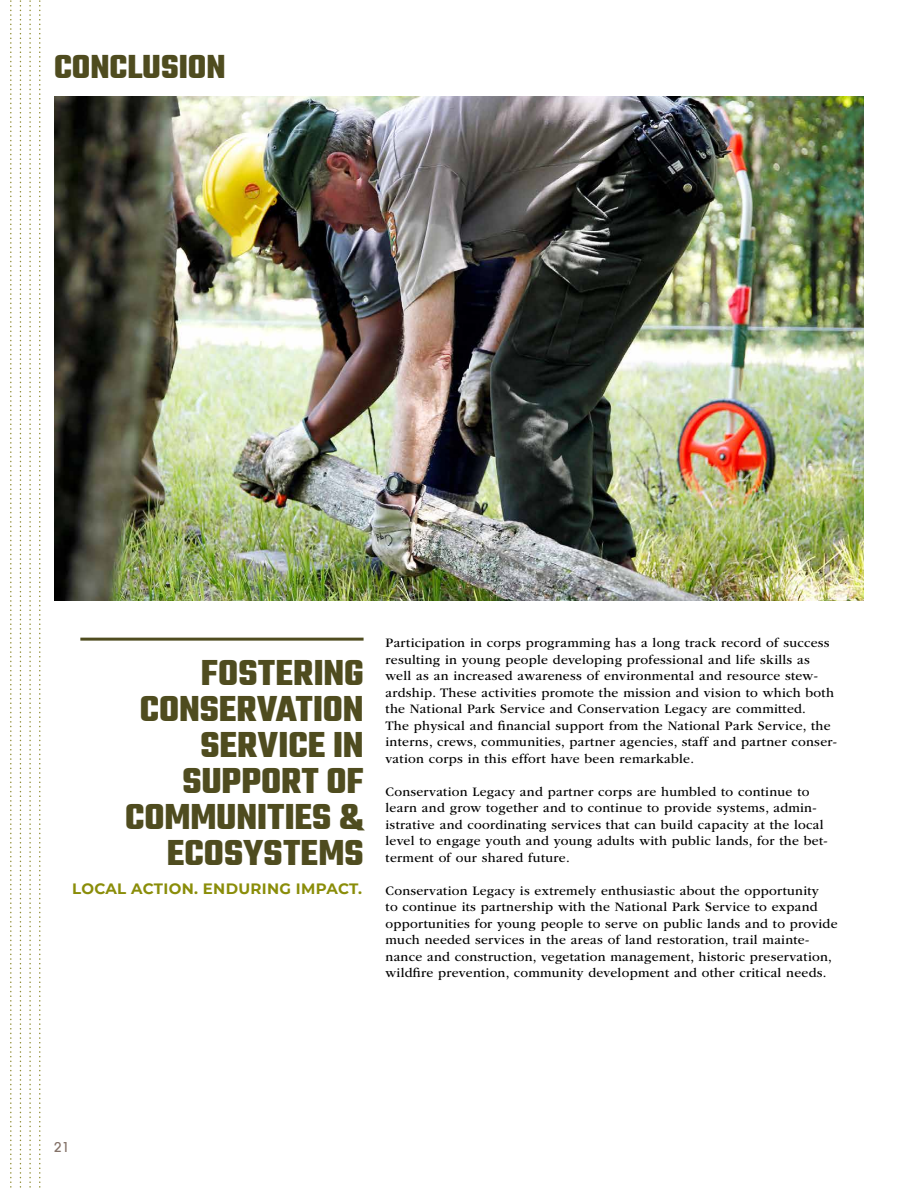
<style>
.page{position:relative;width:918px;height:1188px;background:#fff}
.page>*{position:absolute;margin:0;border:0;box-sizing:border-box;transform-origin:0 0}
.t1{font:700 39px/36px "Teko";color:#4f4c1f;text-align:right}
.t2{font:700 36px "Teko";color:#4f4c1f}
.t3{font:700 15px "Montserrat";letter-spacing:.02em;color:#8a8d09}
.t4{font:13.5px/16.5px "ITC Garamond Std";letter-spacing:.02em;color:#000}
.t5{font:500 13.5px "Avant Garde";color:#503629}
</style>
<div class="page">
<svg style="left:10px;top:0;width:2px;height:1188px"></svg>
<svg style="left:20px;top:0;width:1px;height:1188px"></svg>
<svg style="left:29px;top:0;width:2px;height:1188px"></svg>
<svg style="left:39px;top:0;width:2px;height:1188px"></svg>
<hr style="left:80px;top:638px;width:284px;height:3px;background:#4f4c1f">
<img style="left:54px;top:96px;width:810px;height:504px">
<h2 class="t2" style="left:54px;top:43px;width:173px">CONCLUSION</h2>
<h1 class="t1" style="left:125px;top:658px;width:240px">FOSTERING<br>CONSERVATION<br>SERVICE IN<br>SUPPORT OF<br>COMMUNITIES &amp;<br>ECOSYSTEMS</h1>
<p class="t3" style="left:72px;top:878px;width:291px">LOCAL ACTION. ENDURING IMPACT.</p>
<p class="t4" style="left:386px;top:635px;width:453px">Participation in corps programming has a long track record of success resulting in young people developing professional and life skills as well as an increased awareness of environmental and resource stew&shy;ardship. These activities promote the mission and vision to which both the National Park Service and Conservation Legacy are committed.<br>The physical and financial support from the National Park Service, the interns, crews, communities, partner agencies, staff and partner conser&shy;vation corps in this effort have been remarkable.</p>
<p class="t4" style="left:386px;top:783px;width:444px">Conservation Legacy and partner corps are humbled to continue to learn and grow together and to continue to provide systems, admin&shy;istrative and coordinating services that can build capacity at the local level to engage youth and young adults with public lands, for the bet&shy;terment of our shared future.</p>
<p class="t4" style="left:386px;top:882px;width:454px">Conservation Legacy is extremely enthusiastic about the opportunity<br>to continue its partnership with the National Park Service to expand opportunities for young people to serve on public lands and to provide much needed services in the areas of land restoration, trail mainte&shy;nance and construction, vegetation management, historic preservation, wildfire prevention, community development and other critical needs.</p>
<p class="t5" style="left:54px;top:1139px;width:17px">21</p>
</div>
